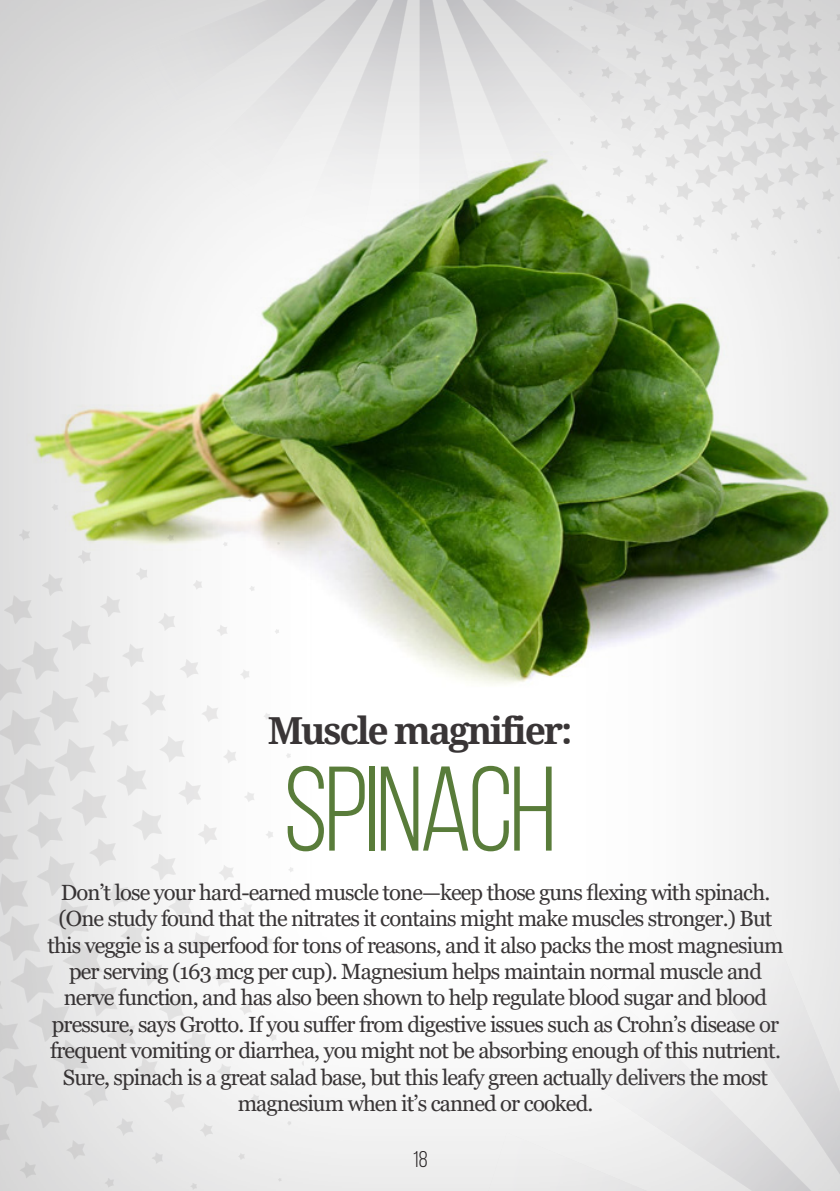
<style>
.page{position:relative;width:840px;height:1191px;background:#fff}
.page>*{position:absolute;margin:0;border:0;box-sizing:border-box;transform-origin:0 0}
.t1{font:120px "Bebas Neue";letter-spacing:-.03em;color:#597c3a}
.t2{font:700 37.2px "Droid Serif";letter-spacing:-.06em;color:#231f20}
.t3{font:22.6px "Bebas Neue";color:#231f20}
.t4{font:22px/26.4px "Georgia";letter-spacing:-.04em;color:#231f20;text-align:center}
</style>
<div class="page">
<div style="left:0;top:0;width:839px;height:1191px;background:#414042;opacity:.3"></div>
<svg style="left:550px;top:0;width:289px;height:274px;background:#d7dad4"></svg>
<svg style="left:0;top:497px;width:304px;height:694px"></svg>
<img style="left:109px;top:0;width:621px;height:249px">
<img style="left:471px;top:850px;width:368px;height:341px">
<h2 class="t2" style="left:267px;top:709px;width:306px">Muscle magnifier:</h2>
<p class="t1" style="left:283px;top:745px;width:274px">SPINACH</p>
<p class="t4" style="left:47px;top:879px;width:737px">Don’t lose your hard-earned muscle tone—keep those guns flexing with spinach. (One study found that the nitrates it contains might make muscles stronger.) But this veggie is a superfood for tons of reasons, and it also packs the most magnesium per serving (163 mcg per cup). Magnesium helps maintain normal muscle and nerve function, and has also been shown to help regulate blood sugar and blood pressure, says Grotto. If you suffer from digestive issues such as Crohn’s disease or frequent vomiting or diarrhea, you might not be absorbing enough of this nutrient.<br>Sure, spinach is a great salad base, but this leafy green actually delivers the most magnesium when it’s canned or cooked.</p>
<p class="t3" style="left:412px;top:1147px;width:16px">18</p>
</div>
